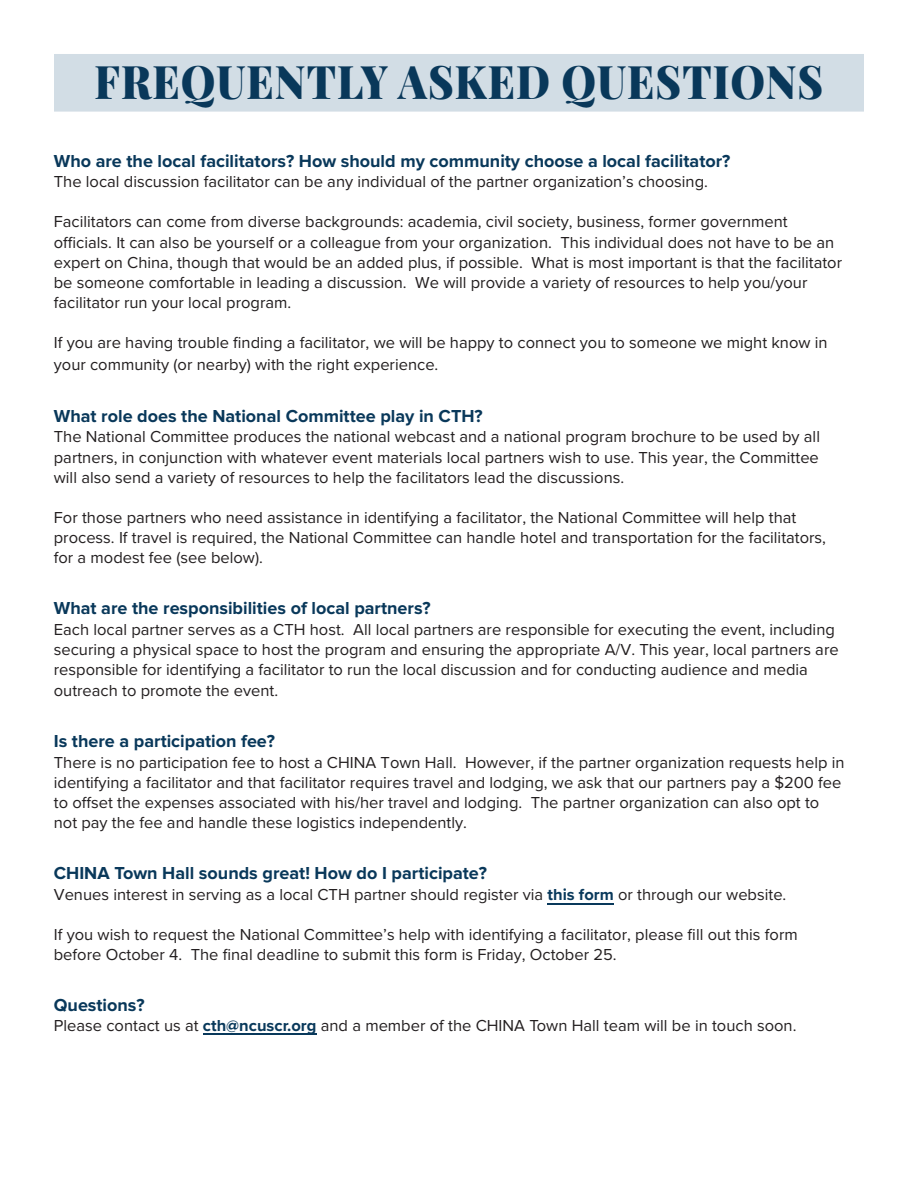
<style>
.page{position:relative;width:918px;height:1188px;background:#fff}
.page>*{position:absolute;margin:0;border:0;box-sizing:border-box;transform-origin:0 0}
.t1{font:900 46.2px "Playfair Display";letter-spacing:.025em;color:#09385a;scale:.91 1}
.t2{font:700 18px "Proxima Nova";color:#09385a}
.t3{font:16.5px/20.1px "Proxima Nova";color:#231f20}
.t4{font:16.5px/20.2px "Proxima Nova";color:#221e1f}
.s1{font-weight:700;color:#09395b}
</style>
<div class="page">
<hr style="left:203px;top:1033px;width:114px;height:2px;background:#09395b">
<hr style="left:548px;top:903px;width:66px;height:1px;background:#09395b">
<div style="left:54px;top:54px;width:810px;height:58px;background:#d2dde5;border:2px solid #d2dde5"></div>
<h1 class="t1" style="left:95px;top:52px;width:802px">FREQUENTLY ASKED QUESTIONS</h1>
<p class="t2" style="left:54px;top:147px;width:678px">Who are the local facilitators? How should my community choose a local facilitator?</p>
<p class="t4" style="left:54px;top:171px;width:656px">The local discussion facilitator can be any individual of the partner organization’s choosing.</p>
<p class="t4" style="left:54px;top:211px;width:790px">Facilitators can come from diverse backgrounds: academia, civil society, business, former government officials. It can also be yourself or a colleague from your organization. This individual does not have to be an expert on China, though that would be an added plus, if possible. What is most important is that the facilitator be someone comfortable in leading a discussion. We will provide a variety of resources to help you/your facilitator run your local program.</p>
<p class="t4" style="left:54px;top:331px;width:775px;line-height:21.5px">If you are having trouble finding a facilitator, we will be happy to connect you to someone we might know in your community (or nearby) with the right experience.</p>
<p class="t2" style="left:54px;top:407px;width:431px">What role does the National Committee play in CTH?</p>
<p class="t3" style="left:54px;top:426px;width:768px;text-align:justify">The National Committee produces the national webcast and a national program brochure to be used by all partners, in conjunction with whatever event materials local partners wish to use. This year, the Committee will also send a variety of resources to help the facilitators lead the discussions.</p>
<p class="t3" style="left:54px;top:506px;width:774px">For those partners who need assistance in identifying a facilitator, the National Committee will help that process. If travel is required, the National Committee can handle hotel and transportation for the facilitators, for a modest fee (see below).</p>
<p class="t2" style="left:54px;top:600px;width:379px">What are the responsibilities of local partners?</p>
<p class="t3" style="left:54px;top:619px;width:786px">Each local partner serves as a CTH host. All local partners are responsible for executing the event, including securing a physical space to host the program and ensuring the appropriate A/V. This year, local partners are responsible for identifying a facilitator to run the local discussion and for conducting audience and media outreach to promote the event.</p>
<p class="t2" style="left:54px;top:733px;width:223px">Is there a participation fee?</p>
<p class="t3" style="left:54px;top:751px;width:792px">There is no participation fee to host a CHINA Town Hall. However, if the partner organization requests help in identifying a facilitator and that facilitator requires travel and lodging, we ask that our partners pay a $200 fee to offset the expenses associated with his/her travel and lodging. The partner organization can also opt to not pay the fee and handle these logistics independently.</p>
<p class="t2" style="left:54px;top:865px;width:435px">CHINA Town Hall sounds great! How do I participate?</p>
<p class="t3" style="left:54px;top:884px;width:734px">Venues interest in serving as a local CTH partner should register via <span class="s1">this form</span> or through our website.</p>
<p class="t3" style="left:54px;top:924px;width:745px">If you wish to request the National Committee’s help with identifying a facilitator, please fill out this form before October 4. The final deadline to submit this form is Friday, October 25.</p>
<p class="t2" style="left:54px;top:997px;width:92px">Questions?</p>
<p class="t3" style="left:54px;top:1016px;width:744px">Please contact us at <span class="s1">cth@ncuscr.org</span> and a member of the CHINA Town Hall team will be in touch soon.</p>
</div>
